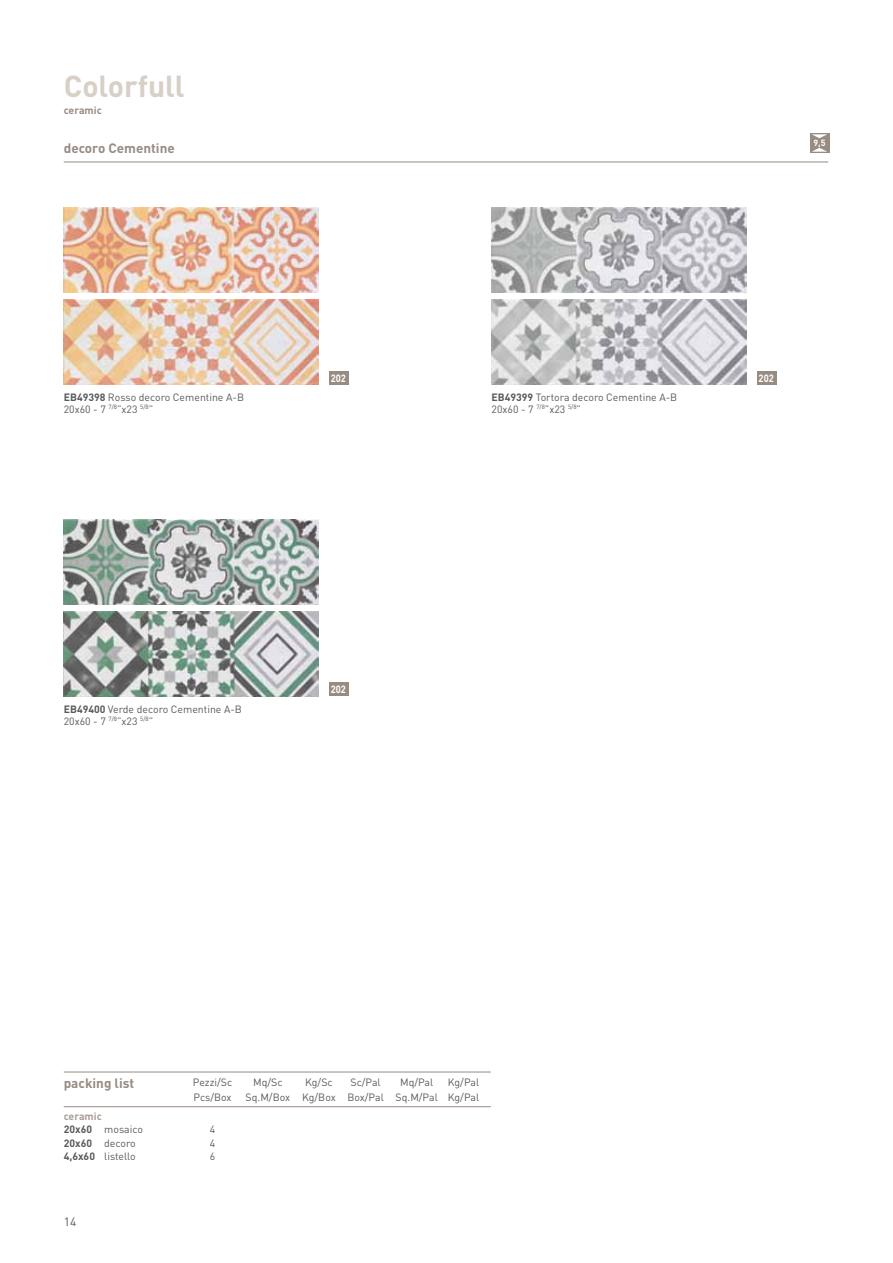
<style>
.page{position:relative;width:893px;height:1263px;background:#fff}
.page>*{position:absolute;margin:0;border:0;box-sizing:border-box;transform-origin:0 0}
.t1{font:700 30px "DIN Pro";color:#d8cfc6}
.t2{font:700 13.5px "DIN Pro";color:#978b82}
.t3{font:12px "DIN Pro";color:#58595b}
.t4{font:10.5px/12px "DIN Pro";color:#58595b}
.t5{font:700 10.5px/13.5px "DIN Pro";color:#a89d95}
.t6{font:700 10.5px "DIN Pro";color:#fff;scale:.89 1}
.t7{font:700 10.5px "DIN Pro";color:#978b82}
.t8{font:700 8.85px "DIN Pro";color:#fff}
.s1{font-weight:700}
.s2{color:#58595b}
.s3{font-weight:400;color:#58595b}
</style>
<div class="page">
<hr style="left:64px;top:1072px;width:427px;height:1px;background:#978b82">
<hr style="left:64px;top:1106px;width:427px;height:1px;background:#978b82">
<img style="left:64px;top:299px;width:255px;height:85px">
<img style="left:64px;top:611px;width:255px;height:85px">
<img style="left:492px;top:299px;width:255px;height:85px">
<img style="left:64px;top:207px;width:255px;height:85px">
<img style="left:64px;top:519px;width:255px;height:85px">
<img style="left:492px;top:207px;width:255px;height:85px">
<div style="left:329px;top:371px;width:20px;height:13px;background:#978b82"></div>
<div style="left:329px;top:682px;width:20px;height:14px;background:#978b82"></div>
<div style="left:757px;top:371px;width:20px;height:13px;background:#978b82"></div>
<hr style="left:64px;top:162px;width:764px;height:1px;background:#978b82">
<div style="left:810px;top:133px;width:19px;height:20px;background:#978b82"></div>
<svg style="left:812px;top:134px;width:15px;height:4px"></svg>
<svg style="left:812px;top:148px;width:15px;height:4px"></svg>
<h1 class="t1" style="left:64px;top:67px;width:122px">Colorfull</h1>
<p class="t7" style="left:64px;top:104px;width:40px">ceramic</p>
<p class="t2" style="left:64px;top:139px;width:113px">decoro Cementine</p>
<p class="t8" style="left:813px;top:137px;width:14px">9,5</p>
<p class="t4" style="left:64px;top:391px;width:182px"><span class="s1">EB49398</span> Rosso decoro Cementine A-B<br>20x60 - 7 <sup>7/8</sup>”x23 <sup>5/8</sup>”</p>
<p class="t6" style="left:331px;top:371px;width:19px">202</p>
<p class="t4" style="left:64px;top:703px;width:180px"><span class="s1">EB49400</span> Verde decoro Cementine A-B<br>20x60 - 7 <sup>7/8</sup>”x23 <sup>5/8</sup>”</p>
<p class="t6" style="left:331px;top:683px;width:19px">202</p>
<p class="t4" style="left:492px;top:391px;width:187px"><span class="s1">EB49399</span> Tortora decoro Cementine A-B<br>20x60 - 7 <sup>7/8</sup>”x23 <sup>5/8</sup>”</p>
<p class="t6" style="left:759px;top:371px;width:19px">202</p>
<p class="t2" style="left:64px;top:1074px;width:72px">packing list</p>
<p class="t5" style="left:64px;top:1109px;width:81px">ceramic<br><span class="s2">20x60</span> <span class="s3">mosaico</span></p>
<p class="t4" style="left:193px;top:1075px;width:41px">Pezzi/Sc</p>
<p class="t4" style="left:253px;top:1075px;width:31px">Mq/Sc</p>
<p class="t4" style="left:305px;top:1075px;width:29px">Kg/Sc</p>
<p class="t4" style="left:351px;top:1075px;width:32px">Sc/Pal</p>
<p class="t4" style="left:400px;top:1075px;width:35px">Mq/Pal</p>
<p class="t4" style="left:448px;top:1075px;width:33px">Kg/Pal</p>
<p class="t4" style="left:194px;top:1090px;width:39px">Pcs/Box</p>
<p class="t4" style="left:246px;top:1090px;width:235px">Sq.M/Box Kg/Box Box/Pal Sq.M/Pal Kg/Pal</p>
<p class="t4" style="left:210px;top:1123px;width:7px">4</p>
<p class="t4" style="left:64px;top:1136px;width:73px"><span class="s1">20x60</span> decoro</p>
<p class="t4" style="left:210px;top:1136px;width:7px">4</p>
<p class="t4" style="left:64px;top:1150px;width:73px"><span class="s1">4,6x60</span> listello</p>
<p class="t4" style="left:210px;top:1150px;width:7px">6</p>
<p class="t3" style="left:64px;top:1214px;width:14px">14</p>
</div>
